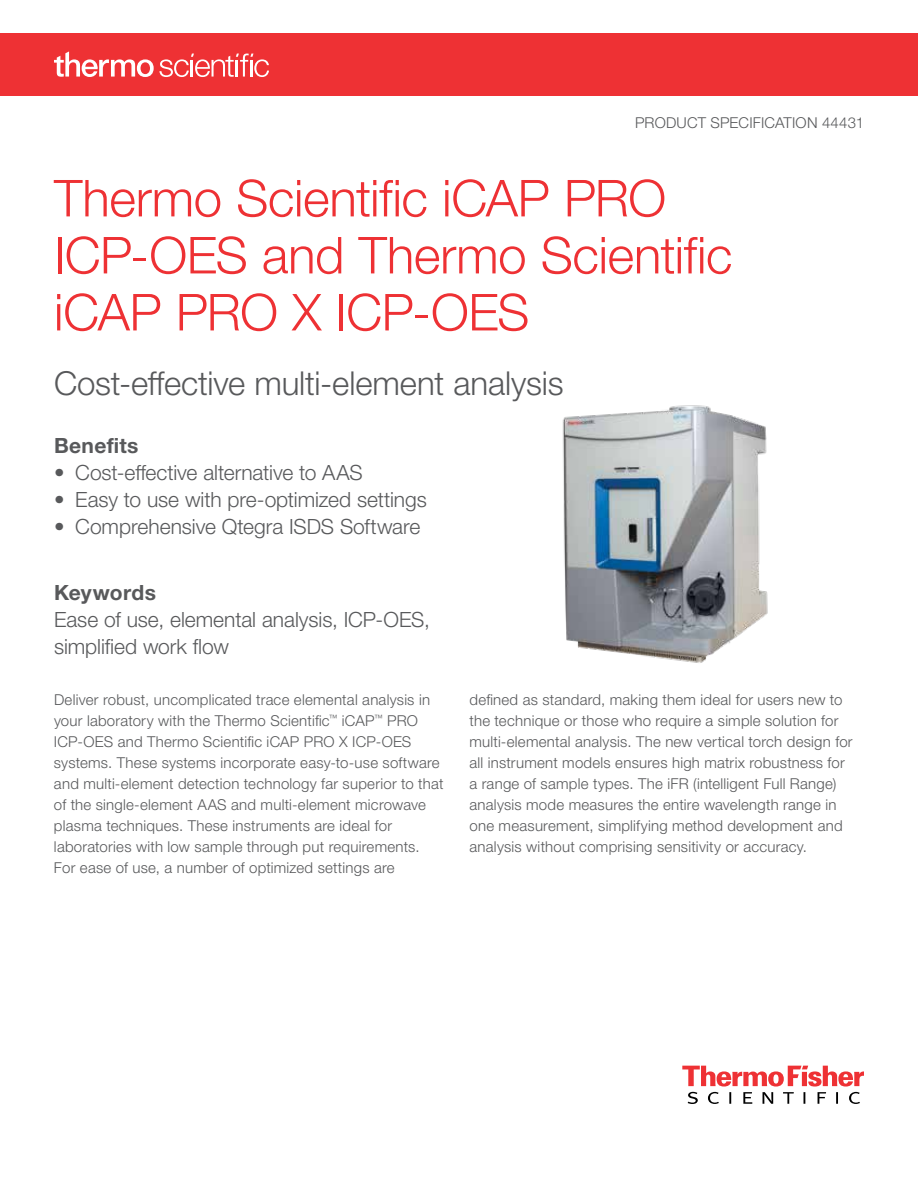
<style>
.page{position:relative;width:918px;height:1188px;background:#fff}
.page>*{position:absolute;margin:0;border:0;box-sizing:border-box;transform-origin:0 0}
.t1{font:300 51px/57px "Helvetica Neue LTW1 G";letter-spacing:-.01em;color:#ee3134}
.t2{font:300 33px "Helvetica Neue LTW1 G";letter-spacing:-.005em;color:#58595b}
.t3{font:300 21px/27px "Helvetica Neue LTW1 G";letter-spacing:-.005em;color:#58595b}
.t4{font:700 21px "Helvetica Neue LTW1 G";letter-spacing:.015em;color:#58595b}
.t5{font:300 15px/21px "Helvetica Neue LTW1 G";letter-spacing:.015em;color:#58595b}
</style>
<div class="page">
<svg style="left:682px;top:1066px;width:182px;height:38px"></svg>
<img style="left:562px;top:405px;width:206px;height:258px">
<div style="left:0;top:33px;width:918px;height:63px;background:#ee3134"></div>
<svg style="left:54px;top:51px;width:215px;height:26px"></svg>
<p class="t5" style="left:635px;top:112px;width:230px">PRODUCT SPECIFICATION 44431</p>
<h1 class="t1" style="left:54px;top:170px;width:680px">Thermo Scientific iCAP PRO<br>ICP-OES and Thermo Scientific iCAP PRO X ICP-OES</h1>
<h2 class="t2" style="left:54px;top:363px;width:511px">Cost-effective multi-element analysis</h2>
<h3 class="t4" style="left:54px;top:433px;width:86px">Benefits</h3>
<h3 class="t3" style="left:54px;top:459px;width:310px">• Cost-effective alternative to AAS</h3>
<h3 class="t3" style="left:54px;top:486px;width:374px">• Easy to use with pre-optimized settings</h3>
<h3 class="t3" style="left:54px;top:513px;width:368px">• Comprehensive Qtegra ISDS Software</h3>
<h3 class="t4" style="left:54px;top:580px;width:104px">Keywords</h3>
<h3 class="t3" style="left:54px;top:606px;width:377px">Ease of use, elemental analysis, ICP-OES, simplified work flow</h3>
<p class="t5" style="left:54px;top:689px;width:391px">Deliver robust, uncomplicated trace elemental analysis in your laboratory with the Thermo Scientific<sup>™</sup> iCAP<sup>™</sup> PRO ICP-OES and Thermo Scientific iCAP PRO X ICP-OES systems. These systems incorporate easy-to-use software and multi-element detection technology far superior to that of the single-element AAS and multi-element microwave plasma techniques. These instruments are ideal for laboratories with low sample through put requirements.<br>For ease of use, a number of optimized settings are</p>
<p class="t5" style="left:470px;top:689px;width:385px">defined as standard, making them ideal for users new to the technique or those who require a simple solution for multi-elemental analysis. The new vertical torch design for all instrument models ensures high matrix robustness for a range of sample types. The iFR (intelligent Full Range) analysis mode measures the entire wavelength range in one measurement, simplifying method development and analysis without comprising sensitivity or accuracy.</p>
</div>
